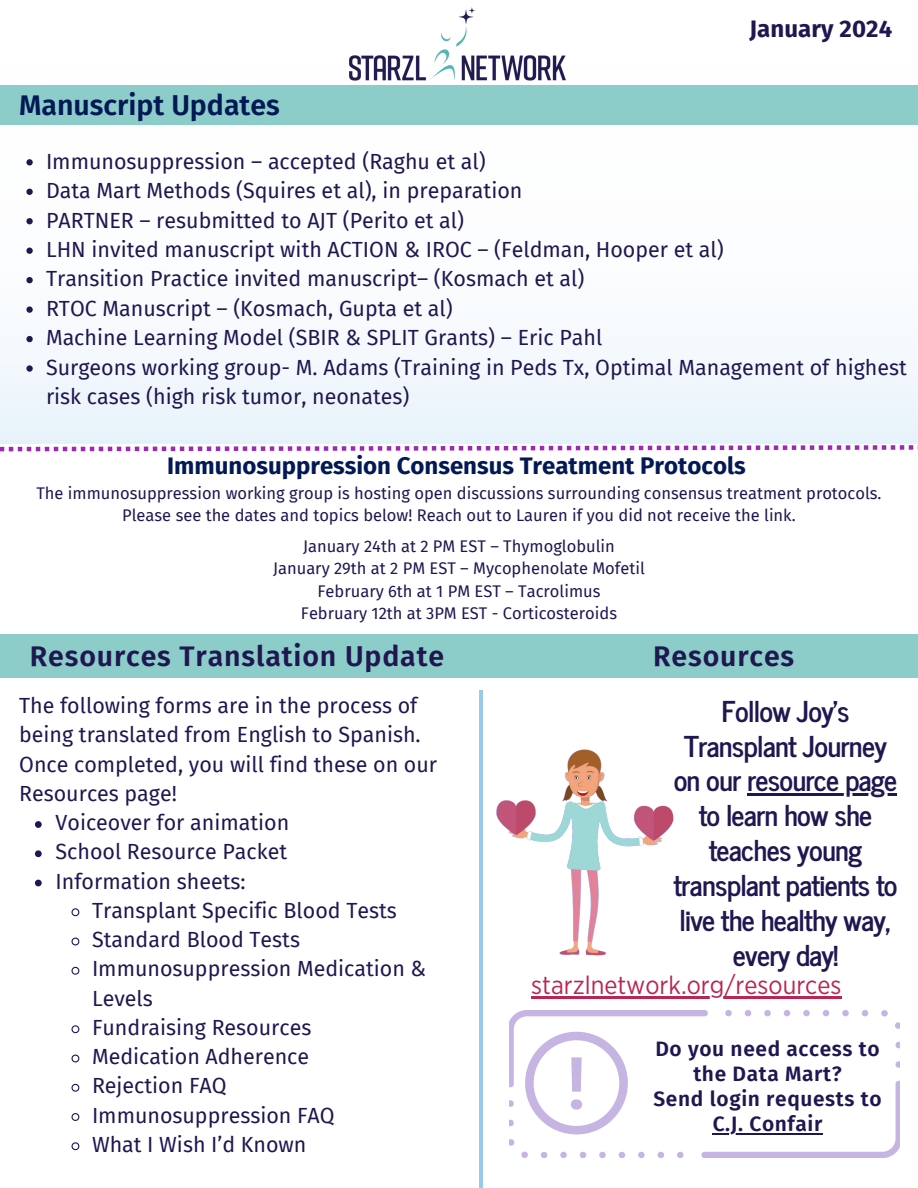
<style>
.page{position:relative;width:918px;height:1188px;background:#fff}
.page>*{position:absolute;margin:0;border:0;box-sizing:border-box;transform-origin:0 0}
.t1{font:700 28.5px/34.8px "News Cycle";letter-spacing:-.025em;color:#201751;text-align:center}
.t2{font:600 28.5px "Fira Sans";letter-spacing:.03em;color:#201751}
.t3{font:600 28.5px "Fira Sans";color:#031955}
.t4{font:25.5px "Gotham Narrow";color:#ba2554}
.t5{font:700 24px "Fira Sans";color:#031955}
.t6{font:700 24px "Fira Sans";letter-spacing:.005em;color:#201751}
.t7{font:21.45px/29.2px "Fira Sans";color:#201751}
.t8{font:600 20.85px/24.9px "Fira Sans";letter-spacing:.03em;color:#201751;text-align:center}
.t9{font:16.5px/22.5px "Fira Sans";color:#201751;text-align:center}
</style>
<div class="page">
<img style="left:350px;top:8px;width:216px;height:73px">
<div style="left:0;top:85px;width:918px;height:40px;background:#8ccdca"></div>
<svg style="left:0;top:445px;width:918px;height:6px"></svg>
<div style="left:0;top:635px;width:917px;height:43px;background:#8ccdca"></div>
<hr style="left:479px;top:690px;width:4px;height:498px;background:#98caec">
<svg style="left:509px;top:1010px;width:391px;height:148px"></svg>
<hr style="left:713px;top:1133px;width:110px;height:2px;background:#201751">
<img style="left:496px;top:749px;width:178px;height:207px">
<svg style="left:35px;top:821px;width:7px;height:7px"></svg>
<svg style="left:35px;top:850px;width:7px;height:7px"></svg>
<svg style="left:35px;top:880px;width:7px;height:6px"></svg>
<svg style="left:71px;top:908px;width:9px;height:9px"></svg>
<svg style="left:71px;top:937px;width:9px;height:9px"></svg>
<svg style="left:71px;top:966px;width:9px;height:9px"></svg>
<svg style="left:71px;top:1025px;width:9px;height:9px"></svg>
<svg style="left:71px;top:1054px;width:9px;height:9px"></svg>
<svg style="left:71px;top:1083px;width:9px;height:9px"></svg>
<svg style="left:71px;top:1113px;width:9px;height:8px"></svg>
<svg style="left:71px;top:1142px;width:9px;height:9px"></svg>
<hr style="left:747px;top:794px;width:150px;height:2px;background:#201751">
<hr style="left:531px;top:996px;width:310px;height:3px;background:#ba2554">
<svg style="left:26px;top:159px;width:7px;height:6px"></svg>
<svg style="left:26px;top:189px;width:7px;height:6px"></svg>
<svg style="left:26px;top:218px;width:7px;height:6px"></svg>
<svg style="left:26px;top:248px;width:7px;height:6px"></svg>
<svg style="left:26px;top:277px;width:7px;height:6px"></svg>
<svg style="left:26px;top:306px;width:7px;height:7px"></svg>
<svg style="left:26px;top:336px;width:7px;height:6px"></svg>
<svg style="left:26px;top:365px;width:7px;height:7px"></svg>
<p class="t3" style="left:19px;top:89px;width:262px">Manuscript Updates</p>
<p class="t6" style="left:749px;top:14px;width:144px">January 2024</p>
<h5 class="t7" style="left:46px;top:147px;width:441px">Immunosuppression – accepted (Raghu et al)</h5>
<h5 class="t7" style="left:46px;top:176px;width:478px">Data Mart Methods (Squires et al), in preparation</h5>
<h5 class="t7" style="left:46px;top:206px;width:420px">PARTNER – resubmitted to AJT (Perito et al)</h5>
<h5 class="t7" style="left:46px;top:235px;width:679px">LHN invited manuscript with ACTION &amp; IROC – (Feldman, Hooper et al)</h5>
<h5 class="t7" style="left:46px;top:265px;width:540px">Transition Practice invited manuscript– (Kosmach et al)</h5>
<h5 class="t7" style="left:46px;top:294px;width:408px">RTOC Manuscript – (Kosmach, Gupta et al)</h5>
<h5 class="t7" style="left:46px;top:324px;width:558px">Machine Learning Model (SBIR &amp; SPLIT Grants) – Eric Pahl</h5>
<h5 class="t7" style="left:46px;top:353px;width:862px">Surgeons working group- M. Adams (Training in Peds Tx, Optimal Management of highest risk cases (high risk tumor, neonates)</h5>
<h5 class="t5" style="left:167px;top:451px;width:580px">Immunosuppression Consensus Treatment Protocols</h5>
<h5 class="t9" style="left:36px;top:482px;width:847px">The immunosuppression working group is hosting open discussions surrounding consensus treatment protocols.<br>Please see the dates and topics below! Reach out to Lauren if you did not receive the link.</h5>
<h5 class="t9" style="left:303px;top:535px;width:313px">January 24th at 2 PM EST – Thymoglobulin</h5>
<p class="t9" style="left:273px;top:558px;width:373px">January 29th at 2 PM EST – Mycophenolate Mofetil</p>
<h1 class="t9" style="left:318px;top:580px;width:284px">February 6th at 1 PM EST – Tacrolimus</h1>
<p class="t9" style="left:301px;top:603px;width:318px">February 12th at 3PM EST - Corticosteroids</p>
<h1 class="t2" style="left:30px;top:639px;width:416px">Resources Translation Update</h1>
<h5 class="t7" style="left:19px;top:691px;width:419px">The following forms are in the process of being translated from English to Spanish.<br>Once completed, you will find these on our Resources page!</h5>
<h5 class="t7" style="left:56px;top:808px;width:235px">Voiceover for animation</h5>
<h5 class="t7" style="left:56px;top:838px;width:233px">School Resource Packet</h5>
<h5 class="t7" style="left:56px;top:867px;width:192px">Information sheets:</h5>
<h5 class="t7" style="left:92px;top:896px;width:306px">Transplant Specific Blood Tests</h5>
<h5 class="t7" style="left:92px;top:925px;width:210px">Standard Blood Tests</h5>
<h5 class="t7" style="left:92px;top:955px;width:336px">Immunosuppression Medication &amp;<br>Levels</h5>
<h5 class="t7" style="left:92px;top:1013px;width:221px">Fundraising Resources</h5>
<h2 class="t7" style="left:92px;top:1042px;width:219px">Medication Adherence</h2>
<p class="t7" style="left:92px;top:1072px;width:136px">Rejection FAQ</p>
<p class="t7" style="left:92px;top:1101px;width:244px">Immunosuppression FAQ</p>
<p class="t7" style="left:92px;top:1130px;width:216px">What I Wish I’d Known</p>
<h1 class="t2" style="left:653px;top:639px;width:142px">Resources</h1>
<p class="t1" style="left:674px;top:692px;width:225px">Follow Joy's<br>Transplant Journey on our resource page</p>
<h1 class="t1" style="left:673px;top:797px;width:226px">to learn how she teaches young transplant patients to live the healthy way, every day!</h1>
<h5 class="t4" style="left:531px;top:970px;width:312px">starzlnetwork.org/resources</h5>
<p class="t8" style="left:654px;top:1037px;width:230px">Do you need access to the Data Mart?<br>Send login requests to</p>
<h2 class="t8" style="left:713px;top:1112px;width:111px">C.J. Confair</h2>
</div>
